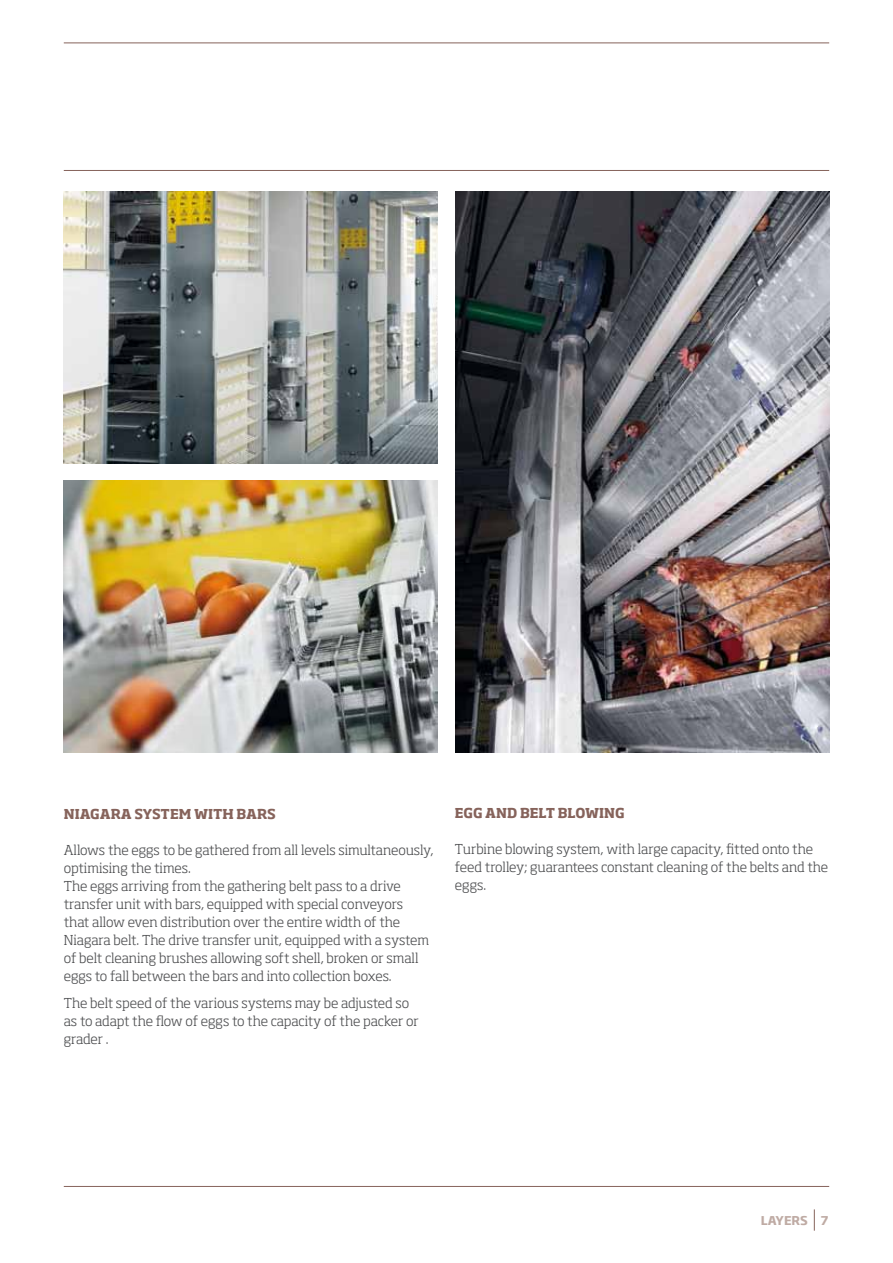
<style>
.page{position:relative;width:893px;height:1263px;background:#fff}
.page>*{position:absolute;margin:0;border:0;box-sizing:border-box;transform-origin:0 0}
.t1{font:300 13.5px/18px "Soho Std";letter-spacing:-.005em;color:#4a4b4d}
.t2{font:700 13.5px "Soho Std";color:#86635b}
.t3{font:700 12px "Soho Gothic Pro";color:#bfaba4}
</style>
<div class="page">
<hr style="left:64px;top:1186px;width:765px;height:1px;background:#86635b">
<hr style="left:64px;top:43px;width:765px;height:1px;background:#86635b">
<hr style="left:64px;top:170px;width:765px;height:1px;background:#86635b">
<svg style="left:814px;top:1209px;width:1px;height:22px"></svg>
<img style="left:64px;top:480px;width:374px;height:273px">
<img style="left:64px;top:191px;width:374px;height:272px">
<img style="left:455px;top:191px;width:374px;height:562px">
<p class="t2" style="left:64px;top:805px;width:214px">NIAGARA SYSTEM WITH BARS</p>
<p class="t1" style="left:64px;top:840px;width:371px">Allows the eggs to be gathered from all levels simultaneously, optimising the times.<br>The eggs arriving from the gathering belt pass to a drive transfer unit with bars, equipped with special conveyors<br>that allow even distribution over the entire width of the Niagara belt. The drive transfer unit, equipped with a system of belt cleaning brushes allowing soft shell, broken or small eggs to fall between the bars and into collection boxes.</p>
<p class="t1" style="left:64px;top:993px;width:356px">The belt speed of the various systems may be adjusted so as to adapt the flow of eggs to the capacity of the packer or grader .</p>
<p class="t2" style="left:455px;top:805px;width:171px">EGG AND BELT BLOWING</p>
<p class="t1" style="left:455px;top:840px;width:375px">Turbine blowing system, with large capacity, fitted onto the feed trolley; guarantees constant cleaning of the belts and the eggs.</p>
<p class="t3" style="left:761px;top:1211px;width:69px">LAYERS 7</p>
</div>
